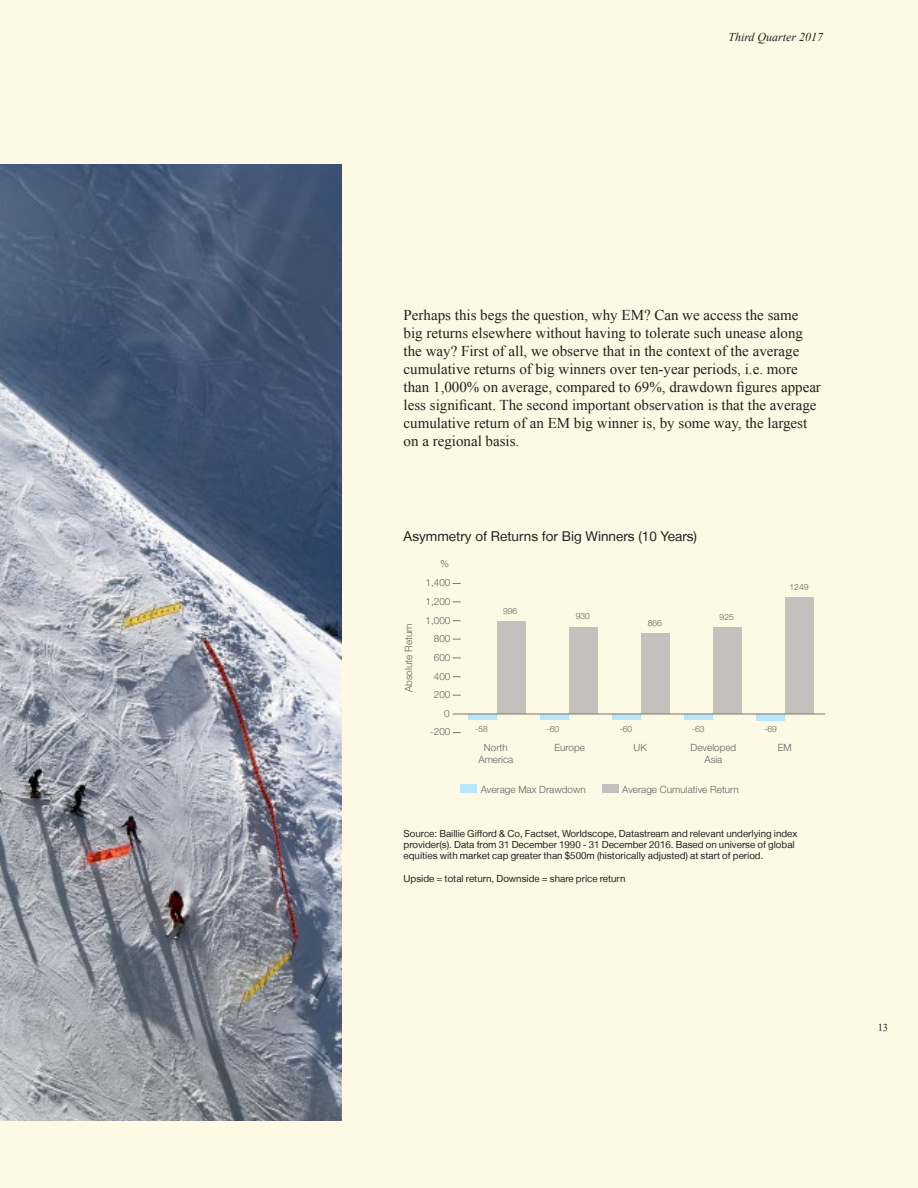
<style>
.page{position:relative;width:918px;height:1188px;background:#fef9e5}
.page>*{position:absolute;margin:0;border:0;box-sizing:border-box;transform-origin:0 0}
.t1{font:15px/18px "Times New Roman";color:#231f20}
.t2{font:13.5px "Helvetica Neue LT";color:#231f20}
.t3{font:italic 12px "Times New Roman";color:#231f20}
.t4{font:10.5px "Times New Roman";color:#231f20}
.t5{font:300 9.9px/12px "Helvetica Neue";color:#626360;text-align:center}
.t6{font:9.75px/11.2px "Helvetica Neue LT";color:#231f20}
.t7{font:300 8.55px "Helvetica Neue";color:#626360}
</style>
<div class="page">
<div style="left:497px;top:621px;width:29px;height:93px;background:#c3c0be"></div>
<div style="left:569px;top:627px;width:29px;height:87px;background:#c3c0be"></div>
<div style="left:641px;top:633px;width:29px;height:81px;background:#c3c0be"></div>
<div style="left:713px;top:628px;width:29px;height:86px;background:#c3c0be"></div>
<div style="left:785px;top:598px;width:29px;height:116px;background:#c3c0be"></div>
<div style="left:468px;top:714px;width:29px;height:5px;background:#bae5fa"></div>
<div style="left:540px;top:714px;width:29px;height:5px;background:#bae5fa"></div>
<div style="left:612px;top:714px;width:29px;height:6px;background:#bae5fa"></div>
<div style="left:684px;top:714px;width:29px;height:6px;background:#bae5fa"></div>
<div style="left:756px;top:714px;width:29px;height:6px;background:#bae5fa"></div>
<hr style="left:453px;top:714px;width:372px;height:1px;background:#74786e">
<div style="left:461px;top:785px;width:16px;height:8px;background:#bae5fa"></div>
<div style="left:602px;top:785px;width:16px;height:8px;background:#c3c0be"></div>
<img style="left:0;top:165px;width:342px;height:955px">
<p class="t3" style="left:728px;top:29px;width:96px">Third Quarter 2017</p>
<p class="t1" style="left:404px;top:306px;width:419px">Perhaps this begs the question, why EM? Can we access the same big returns elsewhere without having to tolerate such unease along the way? First of all, we observe that in the context of the average cumulative returns of big winners over ten-year periods, i.e. more than 1,000% on average, compared to 69%, drawdown figures appear less significant. The second important observation is that the average cumulative return of an EM big winner is, by some way, the largest on a regional basis.</p>
<p class="t2" style="left:404px;top:529px;width:295px">Asymmetry of Returns for Big Winners (10 Years)</p>
<p class="t5" style="left:402px;top:692px;width:71px;rotate:-90deg">Absolute Return</p>
<p class="t5" style="left:440px;top:557px;width:10px">%</p>
<p class="t5" style="left:426px;top:576px;width:26px">1,400</p>
<p class="t5" style="left:426px;top:595px;width:26px">1,200</p>
<p class="t5" style="left:426px;top:613px;width:26px">1,000</p>
<p class="t5" style="left:434px;top:632px;width:18px">800</p>
<p class="t5" style="left:434px;top:651px;width:18px">600</p>
<p class="t5" style="left:434px;top:669px;width:18px">400</p>
<p class="t5" style="left:434px;top:688px;width:18px">200</p>
<p class="t5" style="left:444px;top:707px;width:7px">0</p>
<p class="t5" style="left:430px;top:725px;width:22px">-200</p>
<p class="t7" style="left:503px;top:604px;width:16px">996</p>
<p class="t7" style="left:576px;top:609px;width:16px">930</p>
<p class="t7" style="left:648px;top:616px;width:16px">866</p>
<p class="t7" style="left:720px;top:610px;width:16px">925</p>
<p class="t7" style="left:790px;top:580px;width:20px">1249</p>
<p class="t7" style="left:475px;top:722px;width:14px">-58</p>
<p class="t7" style="left:547px;top:722px;width:14px">-60</p>
<p class="t7" style="left:620px;top:722px;width:14px">-60</p>
<p class="t7" style="left:692px;top:722px;width:14px">-63</p>
<p class="t7" style="left:764px;top:722px;width:14px">-69</p>
<p class="t5" style="left:478px;top:741px;width:37px">North<br>America</p>
<p class="t5" style="left:554px;top:741px;width:32px">Europe</p>
<p class="t5" style="left:634px;top:741px;width:15px">UK</p>
<p class="t5" style="left:691px;top:741px;width:47px">Developed<br>Asia</p>
<p class="t5" style="left:778px;top:741px;width:16px">EM</p>
<p class="t5" style="left:481px;top:783px;width:106px">Average Max Drawdown</p>
<p class="t5" style="left:622px;top:783px;width:118px">Average Cumulative Return</p>
<p class="t6" style="left:404px;top:827px;width:395px">Source: Baillie Gifford &amp; Co, Factset, Worldscope, Datastream and relevant underlying index provider(s). Data from 31 December 1990 - 31 December 2016. Based on universe of global equities with market cap greater than $500m (historically adjusted) at start of period.</p>
<p class="t6" style="left:404px;top:872px;width:223px">Upside = total return, Downside = share price return</p>
<p class="t4" style="left:878px;top:1020px;width:12px">13</p>
</div>
